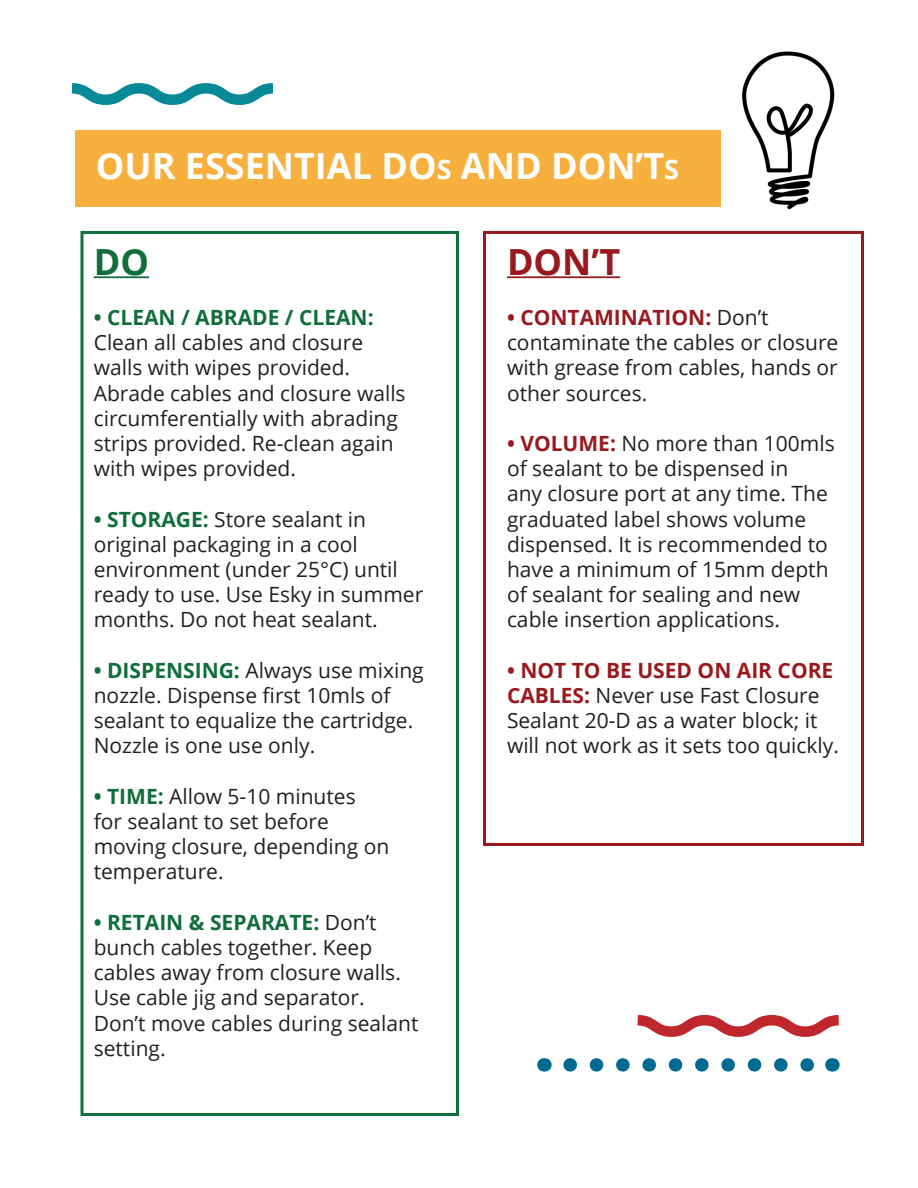
<style>
.page{position:relative;width:918px;height:1188px;background:#fff}
.page>*{position:absolute;margin:0;border:0;box-sizing:border-box;transform-origin:0 0}
.Cover_Subtitle{font:700 36px "Open Sans";color:#fff}
.t1{font:700 36px "Open Sans";color:#981a1e}
.t2{font:700 36px "Open Sans";color:#0f6e39}
.t3{font:21px/25.2px "Open Sans";color:#231f20}
.s1{font-size:27px}
.s2{font-weight:700;color:#106e38}
.s3{font-weight:700;color:#0f6e39}
.s4{font-weight:700;color:#981b1f}
.s5{font-weight:700;color:#981a1e}
</style>
<div class="page">
<div style="left:81px;top:231px;width:378px;height:885px;background:#fff;border:3px solid #0f6e39"></div>
<img style="left:742px;top:51px;width:93px;height:159px">
<hr style="left:94px;top:276px;width:55px;height:2px;background:#0f6e39">
<div style="left:483px;top:231px;width:381px;height:615px;background:#fff;border:3px solid #981a1e"></div>
<hr style="left:507px;top:276px;width:113px;height:2px;background:#981a1e">
<div style="left:75px;top:130px;width:645px;height:77px;background:#f7b03e"></div>
<svg style="left:71px;top:83px;width:203px;height:22px"></svg>
<svg style="left:637px;top:1015px;width:202px;height:22px"></svg>
<svg style="left:570px;top:1058px;width:244px;height:14px"></svg>
<svg style="left:544px;top:1058px;width:1px;height:14px"></svg>
<svg style="left:832px;top:1058px;width:1px;height:14px"></svg>
<p class="Cover_Subtitle" style="left:96px;top:140px;width:585px">OUR ESSENTIAL DO<span class="s1">S</span> AND DON’T<span class="s1">S</span></p>
<p class="t2" style="left:94px;top:236px;width:57px">DO</p>
<p class="t3" style="left:94px;top:304px;width:313px"><span class="s2">• CLEAN / ABRADE / CLEAN:<br></span>Clean all cables and closure walls with wipes provided.<br>Abrade cables and closure walls circumferentially with abrading strips provided. Re-clean again with wipes provided.</p>
<p class="t3" style="left:94px;top:506px;width:331px"><span class="s3">• STORAGE:</span> Store sealant in original packaging in a cool environment (under 25°C) until ready to use. Use Esky in summer months. Do not heat sealant.</p>
<p class="t3" style="left:94px;top:657px;width:332px"><span class="s3">• DISPENSING:</span> Always use mixing nozzle. Dispense first 10mls of sealant to equalize the cartridge.<br>Nozzle is one use only.</p>
<p class="t3" style="left:94px;top:783px;width:297px"><span class="s3">• TIME:</span> Allow 5-10 minutes<br>for sealant to set before moving closure, depending on temperature.</p>
<p class="t3" style="left:94px;top:909px;width:326px"><span class="s3">• RETAIN &amp; SEPARATE:</span> Don’t bunch cables together. Keep cables away from closure walls.<br>Use cable jig and separator.<br>Don’t move cables during sealant setting.</p>
<p class="t1" style="left:507px;top:236px;width:115px">DON’T</p>
<p class="t3" style="left:507px;top:304px;width:333px"><span class="s4">• CONTAMINATION:</span> Don’t contaminate the cables or closure with grease from cables, hands or other sources.</p>
<p class="t3" style="left:507px;top:430px;width:329px"><span class="s5">• VOLUME:</span> No more than 100mls of sealant to be dispensed in<br>any closure port at any time. The graduated label shows volume dispensed. It is recommended to have a minimum of 15mm depth of sealant for sealing and new cable insertion applications.</p>
<p class="t3" style="left:507px;top:657px;width:334px"><span class="s5">• NOT TO BE USED ON AIR CORE<br>CABLES:</span> Never use Fast Closure<br>Sealant 20-D as a water block; it will not work as it sets too quickly.</p>
</div>
